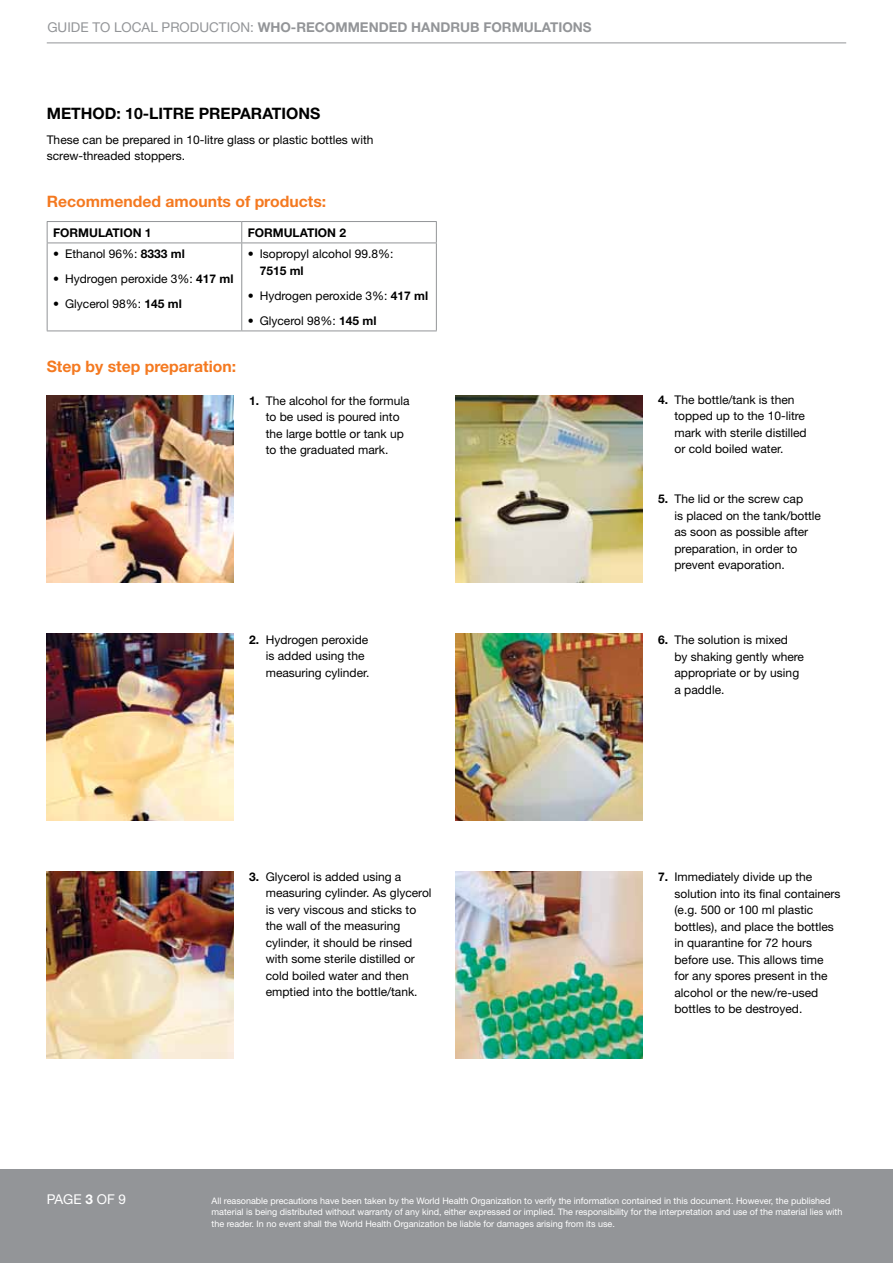
<style>
.page{position:relative;width:893px;height:1263px;background:#fff}
.page>*{position:absolute;margin:0;border:0;box-sizing:border-box;transform-origin:0 0}
.t1{font:700 15.75px "Helvetica Neue";color:#f47920}
.t2{font:700 15.75px "Helvetica Neue";color:#000}
.t3{font:700 13.5px "Helvetica Neue";color:#939598}
.t4{font:13.5px "Helvetica Neue";color:#fff}
.t5{font:12px/16.5px "Helvetica Neue";color:#000}
.t6{font:700 12px "Helvetica Neue";color:#000}
.t7{font:9px/11.2px "Helvetica Neue";color:#fff}
.s1{font-weight:400}
.s2{font-weight:700}
</style>
<div class="page">
<hr style="left:47px;top:43px;width:799px;height:1px;background:#939598">
<div style="left:0;top:1169px;width:893px;height:94px;background:#939598"></div>
<hr style="left:47px;top:221px;width:195px;height:1px;background:#939598">
<svg style="left:47px;top:222px;width:1px;height:21px"></svg>
<hr style="left:242px;top:221px;width:195px;height:1px;background:#939598">
<svg style="left:241px;top:222px;width:1px;height:21px"></svg>
<svg style="left:436px;top:222px;width:1px;height:21px"></svg>
<hr style="left:47px;top:243px;width:195px;height:1px;background:#939598">
<hr style="left:47px;top:243px;width:1px;height:88px;background:#939598">
<hr style="left:242px;top:243px;width:195px;height:1px;background:#939598">
<hr style="left:241px;top:243px;width:1px;height:88px;background:#939598">
<hr style="left:436px;top:243px;width:1px;height:88px;background:#939598">
<hr style="left:47px;top:331px;width:195px;height:1px;background:#939598">
<hr style="left:242px;top:331px;width:195px;height:1px;background:#939598">
<img style="left:47px;top:395px;width:187px;height:188px">
<img style="left:455px;top:395px;width:187px;height:188px">
<img style="left:47px;top:634px;width:187px;height:187px">
<img style="left:455px;top:634px;width:187px;height:187px">
<img style="left:47px;top:872px;width:187px;height:187px">
<img style="left:455px;top:872px;width:187px;height:187px">
<p class="t3" style="left:47px;top:19px;width:546px"><span class="s1">GUIDE TO LOCAL PRODUCTION:</span> WHO-RECOMMENDED HANDRUB FORMULATIONS</p>
<h1 class="t2" style="left:47px;top:103px;width:275px">METHOD: 10-LITRE PREPARATIONS</h1>
<p class="t5" style="left:47px;top:131px;width:328px">These can be prepared in 10-litre glass or plastic bottles with screw-threaded stoppers.</p>
<h1 class="t1" style="left:47px;top:191px;width:281px">Recommended amounts of products:</h1>
<p class="t6" style="left:53px;top:225px;width:100px">FORMULATION 1</p>
<p class="t6" style="left:248px;top:225px;width:100px">FORMULATION 2</p>
<p class="t5" style="left:53px;top:246px;width:133px">• Ethanol 96%: <span class="s2">8333 ml</span></p>
<p class="t5" style="left:53px;top:271px;width:182px">• Hydrogen peroxide 3%: <span class="s2">417 ml</span></p>
<p class="t5" style="left:53px;top:296px;width:130px">• Glycerol 98%: <span class="s2">145 ml</span></p>
<p class="t5" style="left:248px;top:246px;width:147px">• Isopropyl alcohol 99.8%:</p>
<p class="t6" style="left:260px;top:263px;width:45px">7515 ml</p>
<p class="t5" style="left:248px;top:287px;width:182px">• Hydrogen peroxide 3%: <span class="s2">417 ml</span></p>
<p class="t5" style="left:248px;top:312px;width:130px">• Glycerol 98%: <span class="s2">145 ml</span></p>
<h1 class="t1" style="left:47px;top:356px;width:191px">Step by step preparation:</h1>
<p class="t5" style="left:266px;top:392px;width:145px;text-indent:-16px"><span class="s2">1.</span> The alcohol for the formula to be used is poured into the large bottle or tank up to the graduated mark.</p>
<p class="t5" style="left:266px;top:631px;width:105px;text-indent:-16px"><span class="s2">2.</span> Hydrogen peroxide is added using the measuring cylinder.</p>
<p class="t5" style="left:266px;top:868px;width:167px;text-indent:-16px"><span class="s2">3.</span> Glycerol is added using a measuring cylinder. As glycerol is very viscous and sticks to the wall of the measuring cylinder, it should be rinsed with some sterile distilled or cold boiled water and then emptied into the bottle/tank.</p>
<p class="t5" style="left:674px;top:391px;width:134px;text-indent:-16px"><span class="s2">4.</span> The bottle/tank is then topped up to the 10-litre mark with sterile distilled or cold boiled water.</p>
<p class="t5" style="left:674px;top:491px;width:148px;text-indent:-16px"><span class="s2">5.</span> The lid or the screw cap<br>is placed on the tank/bottle as soon as possible after preparation, in order to prevent evaporation.</p>
<p class="t5" style="left:674px;top:632px;width:131px;text-indent:-16px"><span class="s2">6.</span> The solution is mixed by shaking gently where appropriate or by using a paddle.</p>
<p class="t5" style="left:674px;top:868px;width:168px;text-indent:-16px"><span class="s2">7.</span> Immediately divide up the solution into its final containers (e.g. 500 or 100 ml plastic bottles), and place the bottles in quarantine for 72 hours before use. This allows time for any spores present in the alcohol or the new/re-used bottles to be destroyed.</p>
<p class="t4" style="left:47px;top:1191px;width:81px">PAGE <span class="s2">3</span> OF 9</p>
<p class="t7" style="left:212px;top:1195px;width:632px">All reasonable precautions have been taken by the World Health Organization to verify the information contained in this document. However, the published material is being distributed without warranty of any kind, either expressed or implied. The responsibility for the interpretation and use of the material lies with the reader. In no event shall the World Health Organization be liable for damages arising from its use.</p>
</div>
